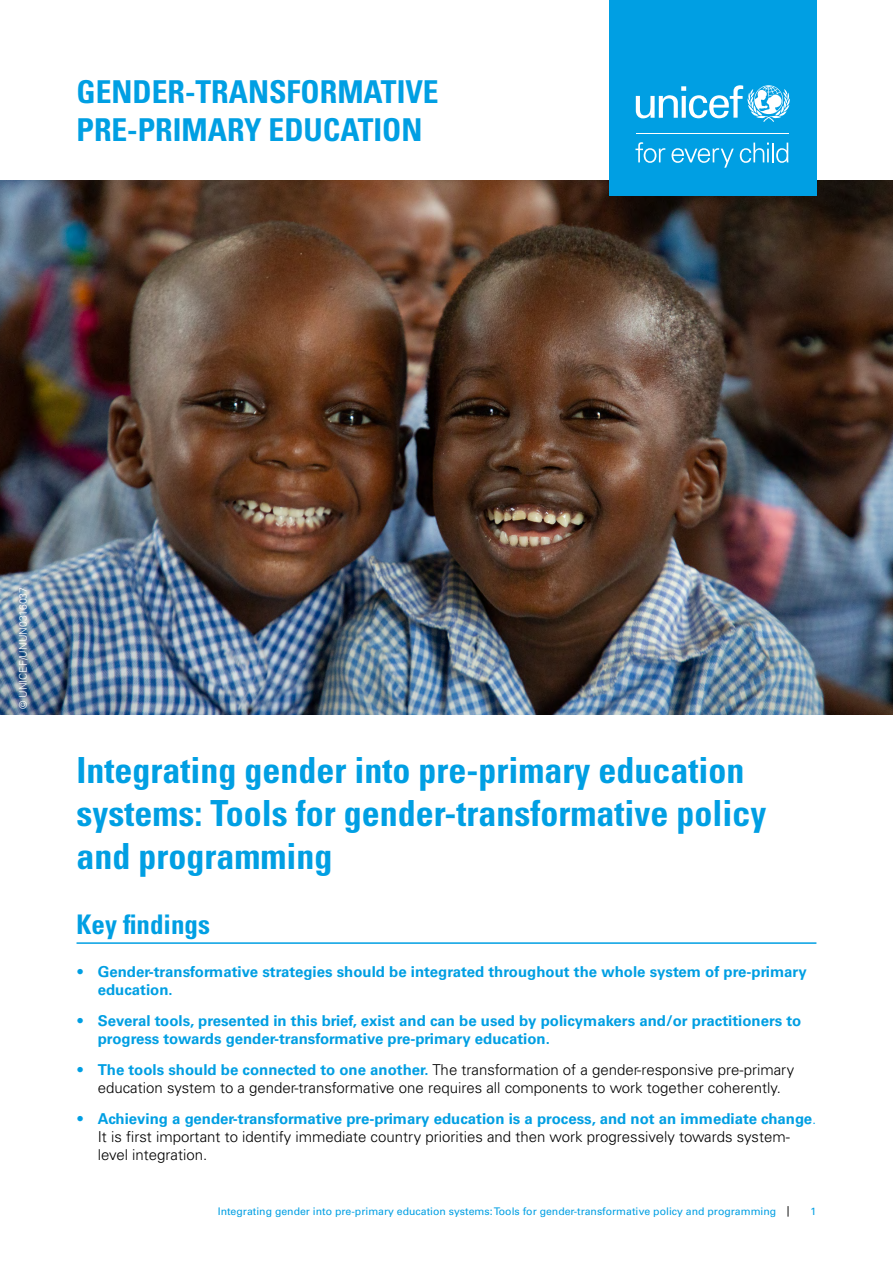
<style>
.page{position:relative;width:893px;height:1263px;background:#fff}
.page>*{position:absolute;margin:0;border:0;box-sizing:border-box;transform-origin:0 0}
.t1{font:700 condensed 36px/43.2px "Univers LT Std";color:#009fe3}
.t2{font:700 condensed 31.5px/37.8px "Univers LT Std";color:#009fe3}
.Heading_1{font:700 condensed 27px "Univers LT Std";color:#009fe3}
.t3{font:300 15px/18px "Univers LT Std";color:#000;text-align:center}
.t4{font:700 15px/18px "Univers LT Std";color:#009fe3}
.t5{font:10.5px "Univers LT Std";color:#009fe3}
.t6{font:300 10.5px "Univers LT Std";color:#fff}
.s1{font-weight:300}
.s2{color:#009fe3}
.s3{font-weight:700;color:#009fe3}
.s4{color:#000}
</style>
<div class="page">
<img style="left:0;top:181px;width:893px;height:533px">
<hr style="left:77px;top:942px;width:739px;height:2px;background:#009fe3">
<div style="left:609px;top:0;width:207px;height:196px;background:#009fe3"></div>
<svg style="left:636px;top:85px;width:154px;height:37px"></svg>
<hr style="left:636px;top:133px;width:152px;height:1px;background:#fff">
<svg style="left:635px;top:142px;width:30px;height:21px"></svg>
<svg style="left:671px;top:148px;width:63px;height:20px"></svg>
<svg style="left:740px;top:143px;width:48px;height:20px"></svg>
<p class="t2" style="left:77px;top:73px;width:364px">GENDER-TRANSFORMATIVE<br>PRE-PRIMARY EDUCATION</p>
<p class="t6" style="left:17px;top:709px;width:124px;rotate:-90deg">© UNICEF/UNUN0316037</p>
<p class="t1" style="left:77px;top:748px;width:691px">Integrating gender into pre-primary education systems: Tools for gender-transformative policy and programming</p>
<p class="Heading_1" style="left:77px;top:908px;width:135px">Key findings</p>
<p class="t4" style="left:98px;top:963px;width:710px;text-indent:-21px"><span class="s1">•</span> Gender-transformative strategies should be integrated throughout the whole system of pre-primary education.</p>
<p class="t4" style="left:98px;top:1012px;width:705px;text-indent:-21px"><span class="s1">•</span> Several tools, presented in this brief, exist and can be used by policymakers and/or practitioners to progress towards gender-transformative pre-primary education.</p>
<p class="t3" style="left:77px;top:1060px;width:719px"><span class="s2">•</span> <span class="s3">The tools should be connected to one another.</span> The transformation of a gender-responsive pre-primary education system to a gender-transformative one requires all components to work together coherently.</p>
<p class="t3" style="left:98px;top:1109px;width:720px;text-align:left;text-indent:-21px"><span class="s2">•</span> <span class="s3">Achieving a gender-transformative pre-primary education is a process, and not an immediate change</span><span class="s2">.<br></span>It is first important to identify immediate country priorities and then work progressively towards system&shy;level integration.</p>
<p class="t5" style="left:218px;top:1205px;width:573px">Integrating gender into pre-primary education systems: Tools for gender-transformative policy and programming <span class="s4">|</span></p>
<p class="t5" style="left:811px;top:1205px;width:7px">1</p>
</div>
